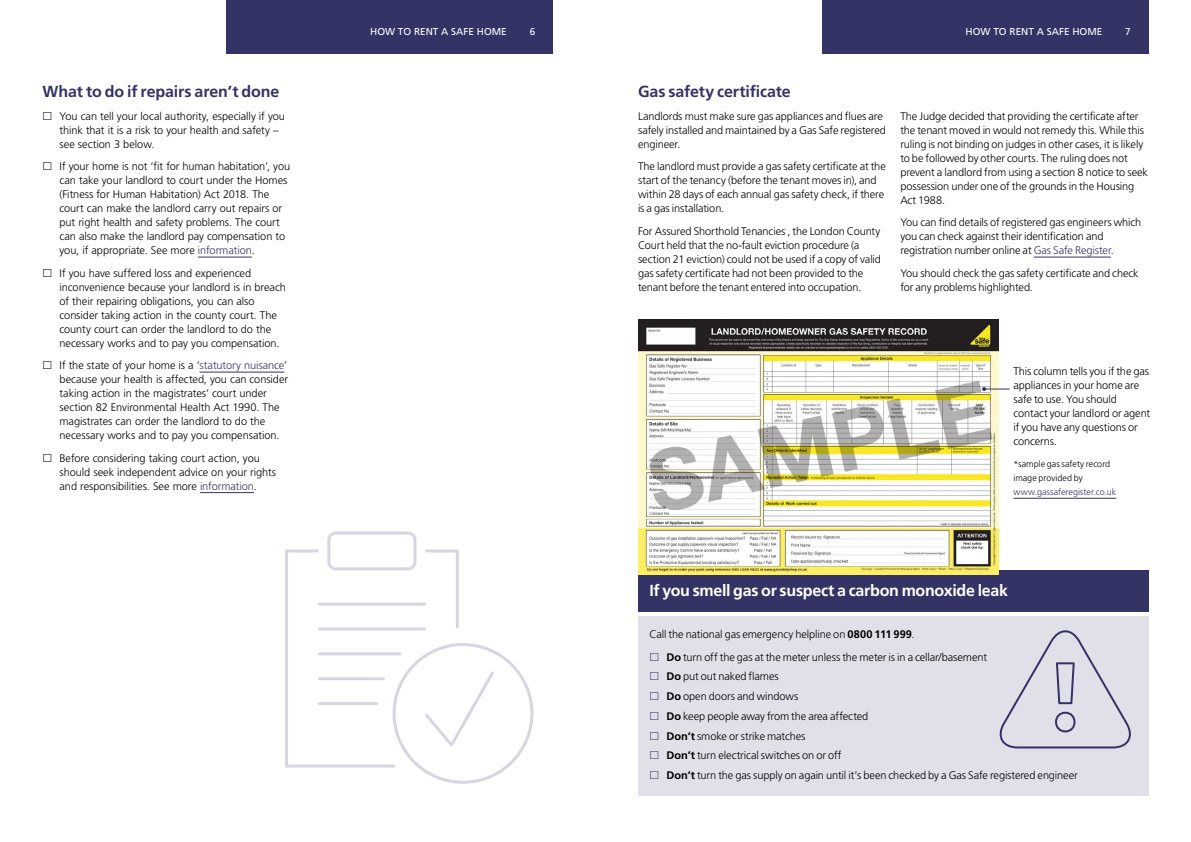
<style>
.page{position:relative;width:1191px;height:842px;background:#fff}
.page>*{position:absolute;margin:0;border:0;box-sizing:border-box;transform-origin:0 0}
.t1{font:700 16px "Frutiger LT Std";letter-spacing:-.01em;color:#336}
.t2{font:700 16px "Frutiger LT Std";letter-spacing:-.015em;color:#fff}
.t3{font:300 11px/14px "Frutiger LT Std";letter-spacing:-.01em;color:#000}
.t4{font:10px "Frutiger LT Std";color:#fff}
.t5{font:300 9px/14px "Frutiger LT Std";color:#000}
.t6{font:300 9px "Frutiger LT Std";color:#336}
.s1{color:#336}
.s2{font-weight:700}
</style>
<div class="page">
<div style="left:227px;top:0;width:326px;height:54px;background:#336"></div>
<hr style="left:198px;top:257px;width:54px;height:1px;background:#336">
<hr style="left:200px;top:372px;width:84px;height:1px;background:#336">
<hr style="left:200px;top:492px;width:54px;height:1px;background:#336">
<svg style="left:285px;top:531px;width:249px;height:253px"></svg>
<div style="left:822px;top:0;width:326px;height:54px;background:#336"></div>
<hr style="left:1033px;top:257px;width:77px;height:1px;background:#336">
<div style="left:638px;top:570px;width:510px;height:41px;background:#336"></div>
<div style="left:638px;top:616px;width:510px;height:39px;background:#e0e0e8"></div>
<div style="left:638px;top:647px;width:510px;height:31px;background:#e0e0e8"></div>
<div style="left:638px;top:666px;width:510px;height:31px;background:#e0e0e8"></div>
<div style="left:638px;top:686px;width:510px;height:31px;background:#e0e0e8"></div>
<div style="left:638px;top:706px;width:510px;height:31px;background:#e0e0e8"></div>
<div style="left:638px;top:725px;width:510px;height:31px;background:#e0e0e8"></div>
<div style="left:638px;top:745px;width:510px;height:31px;background:#e0e0e8"></div>
<div style="left:638px;top:765px;width:510px;height:31px;background:#e0e0e8"></div>
<img style="left:638px;top:319px;width:360px;height:255px">
<hr style="left:1013px;top:498px;width:103px;height:1px;background:#336">
<svg style="left:982px;top:387px;width:27px;height:4px"></svg>
<svg style="left:999px;top:630px;width:132px;height:119px"></svg>
<h1 class="t1" style="left:43px;top:82px;width:238px">What to do if repairs aren’t done</h1>
<p class="t3" style="left:60px;top:109px;width:227px">You can tell your local authority, especially if you think that it is a risk to your health and safety – see section 3 below.</p>
<p class="t3" style="left:60px;top:159px;width:232px">If your home is not ‘fit for human habitation’, you can take your landlord to court under the Homes (Fitness for Human Habitation) Act 2018. The court can make the landlord carry out repairs or put right health and safety problems. The court can also make the landlord pay compensation to you, if appropriate. See more <span class="s1">information</span>.</p>
<p class="t3" style="left:60px;top:266px;width:228px">If you have suffered loss and experienced inconvenience because your landlord is in breach of their repairing obligations, you can also consider taking action in the county court. The county court can order the landlord to do the necessary works and to pay you compensation.</p>
<p class="t3" style="left:60px;top:358px;width:230px">If the state of your home is a ‘<span class="s1">statutory nuisance</span>’ because your health is affected, you can consider taking action in the magistrates’ court under section 82 Environmental Health Act 1990. The magistrates can order the landlord to do the necessary works and to pay you compensation.</p>
<p class="t3" style="left:60px;top:451px;width:218px">Before considering taking court action, you should seek independent advice on your rights and responsibilities. See more <span class="s1">information</span>.</p>
<p class="t4" style="left:370px;top:26px;width:138px">HOW TO RENT A SAFE HOME</p>
<p class="t4" style="left:529px;top:26px;width:7px">6</p>
<p class="t4" style="left:965px;top:26px;width:138px">HOW TO RENT A SAFE HOME</p>
<p class="t4" style="left:1125px;top:26px;width:7px">7</p>
<h1 class="t1" style="left:638px;top:82px;width:154px">Gas safety certificate</h1>
<p class="t3" style="left:638px;top:109px;width:249px">Landlords must make sure gas appliances and flues are safely installed and maintained by a Gas Safe registered engineer.</p>
<p class="t3" style="left:638px;top:159px;width:249px">The landlord must provide a gas safety certificate at the start of the tenancy (before the tenant moves in), and within 28 days of each annual gas safety check, if there is a gas installation.</p>
<p class="t3" style="left:638px;top:224px;width:244px">For Assured Shorthold Tenancies , the London County Court held that the no-fault eviction procedure (a section 21 eviction) could not be used if a copy of valid gas safety certificate had not been provided to the tenant before the tenant entered into occupation.</p>
<p class="t3" style="left:900px;top:109px;width:249px">The Judge decided that providing the certificate after the tenant moved in would not remedy this. While this ruling is not binding on judges in other cases, it is likely to be followed by other courts. The ruling does not prevent a landlord from using a section 8 notice to seek possession under one of the grounds in the Housing Act 1988.</p>
<p class="t3" style="left:900px;top:215px;width:242px">You can find details of registered gas engineers which you can check against their identification and registration number online at <span class="s1">Gas Safe Register</span>.</p>
<p class="t3" style="left:900px;top:266px;width:240px">You should check the gas safety certificate and check for any problems highlighted.</p>
<p class="t3" style="left:1013px;top:364px;width:138px">This column tells you if the gas appliances in your home are safe to use. You should contact your landlord or agent if you have any questions or concerns.</p>
<p class="t5" style="left:1013px;top:457px;width:98px">*sample gas safety record image provided by</p>
<p class="t6" style="left:1013px;top:487px;width:104px">www.gassaferegister.co.uk</p>
<h1 class="t2" style="left:649px;top:581px;width:360px">If you smell gas or suspect a carbon monoxide leak</h1>
<p class="t3" style="left:666px;top:623px;width:322px;line-height:22.5px;text-indent:-17px">Call the national gas emergency helpline on <span class="s2">0800 111 999</span>.<br><span class="s2">Do</span> turn off the gas at the meter unless the meter is in a cellar/basement</p>
<p class="t3" style="left:666px;top:667px;width:413px;line-height:19.7px"><span class="s2">Do</span> put out naked flames<br><span class="s2">Do</span> open doors and windows<br><span class="s2">Do</span> keep people away from the area affected<br><span class="s2">Don’t</span> smoke or strike matches<br><span class="s2">Don’t</span> turn electrical switches on or off<br><span class="s2">Don’t</span> turn the gas supply on again until it’s been checked by a Gas Safe registered engineer</p>
</div>
